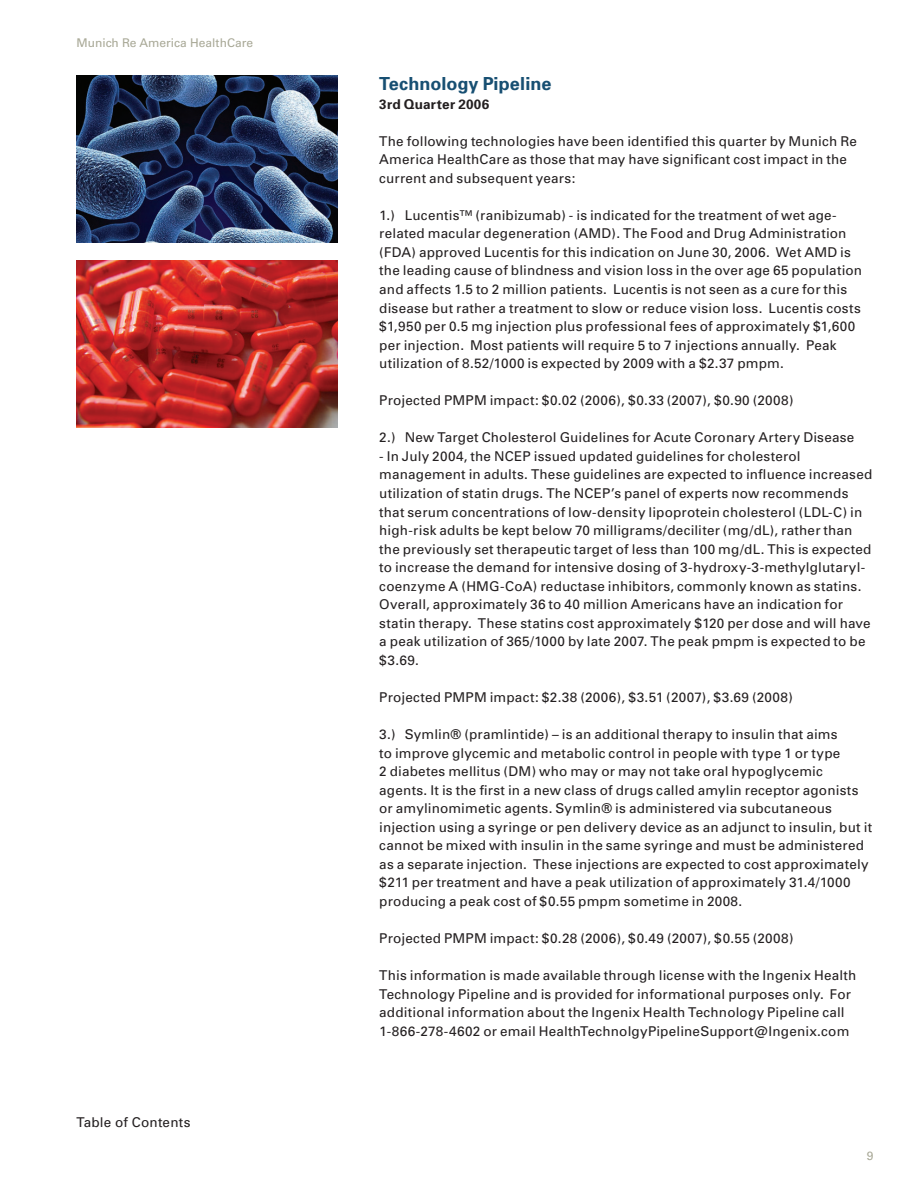
<style>
.page{position:relative;width:918px;height:1188px;background:#fff}
.page>*{position:absolute;margin:0;border:0;box-sizing:border-box;transform-origin:0 0}
.t1{font:700 18px "MR Univers";letter-spacing:.005em;color:#174f72}
.t2{font:13.5px/18.6px "MR Univers";letter-spacing:.015em;color:#231f20}
.t3{font:700 13.5px "MR Univers";letter-spacing:.02em;color:#231f20}
.t4{font:12px "Univers";color:#a8a896}
.t5{font:12px "MR Univers";color:#a8a896}
</style>
<div class="page">
<img style="left:76px;top:75px;width:262px;height:167px">
<img style="left:76px;top:261px;width:262px;height:167px">
<p class="t4" style="left:77px;top:36px;width:178px">Munich Re America HealthCare</p>
<p class="t2" style="left:76px;top:1113px;width:116px">Table of Contents</p>
<h1 class="t1" style="left:379px;top:72px;width:174px">Technology Pipeline</h1>
<p class="t3" style="left:379px;top:95px;width:112px">3rd Quarter 2006</p>
<p class="t2" style="left:379px;top:131px;width:479px">The following technologies have been identified this quarter by Munich Re<br>America HealthCare as those that may have significant cost impact in the current and subsequent years:</p>
<p class="t2" style="left:379px;top:206px;width:484px">1.) Lucentis™ (ranibizumab) - is indicated for the treatment of wet age&shy;related macular degeneration (AMD). The Food and Drug Administration (FDA) approved Lucentis for this indication on June 30, 2006. Wet AMD is the leading cause of blindness and vision loss in the over age 65 population and affects 1.5 to 2 million patients. Lucentis is not seen as a cure for this disease but rather a treatment to slow or reduce vision loss. Lucentis costs $1,950 per 0.5 mg injection plus professional fees of approximately $1,600 per injection. Most patients will require 5 to 7 injections annually. Peak utilization of 8.52/1000 is expected by 2009 with a $2.37 pmpm.</p>
<p class="t2" style="left:379px;top:391px;width:416px">Projected PMPM impact: $0.02 (2006), $0.33 (2007), $0.90 (2008)</p>
<p class="t2" style="left:379px;top:428px;width:477px">2.) New Target Cholesterol Guidelines for Acute Coronary Artery Disease</p>
<p class="t2" style="left:379px;top:447px;width:495px">- In July 2004, the NCEP issued updated guidelines for cholesterol management in adults. These guidelines are expected to influence increased utilization of statin drugs. The NCEP’s panel of experts now recommends that serum concentrations of low-density lipoprotein cholesterol (LDL-C) in high-risk adults be kept below 70 milligrams/deciliter (mg/dL), rather than the previously set therapeutic target of less than 100 mg/dL. This is expected to increase the demand for intensive dosing of 3-hydroxy-3-methylglutaryl&shy;coenzyme A (HMG-CoA) reductase inhibitors, commonly known as statins.<br>Overall, approximately 36 to 40 million Americans have an indication for statin therapy. These statins cost approximately $120 per dose and will have a peak utilization of 365/1000 by late 2007. The peak pmpm is expected to be $3.69.</p>
<p class="t2" style="left:379px;top:688px;width:415px">Projected PMPM impact: $2.38 (2006), $3.51 (2007), $3.69 (2008)</p>
<p class="t2" style="left:379px;top:725px;width:495px">3.) Symlin® (pramlintide) – is an additional therapy to insulin that aims<br>to improve glycemic and metabolic control in people with type 1 or type<br>2 diabetes mellitus (DM) who may or may not take oral hypoglycemic agents. It is the first in a new class of drugs called amylin receptor agonists or amylinomimetic agents. Symlin® is administered via subcutaneous injection using a syringe or pen delivery device as an adjunct to insulin, but it cannot be mixed with insulin in the same syringe and must be administered as a separate injection. These injections are expected to cost approximately $211 per treatment and have a peak utilization of approximately 31.4/1000 producing a peak cost of $0.55 pmpm sometime in 2008.</p>
<p class="t2" style="left:379px;top:929px;width:416px">Projected PMPM impact: $0.28 (2006), $0.49 (2007), $0.55 (2008)</p>
<p class="t2" style="left:379px;top:966px;width:479px">This information is made available through license with the Ingenix Health Technology Pipeline and is provided for informational purposes only. For additional information about the Ingenix Health Technology Pipeline call 1-866-278-4602 or email HealthTechnolgyPipelineSupport@Ingenix.com</p>
<p class="t5" style="left:867px;top:1149px;width:8px">9</p>
</div>
